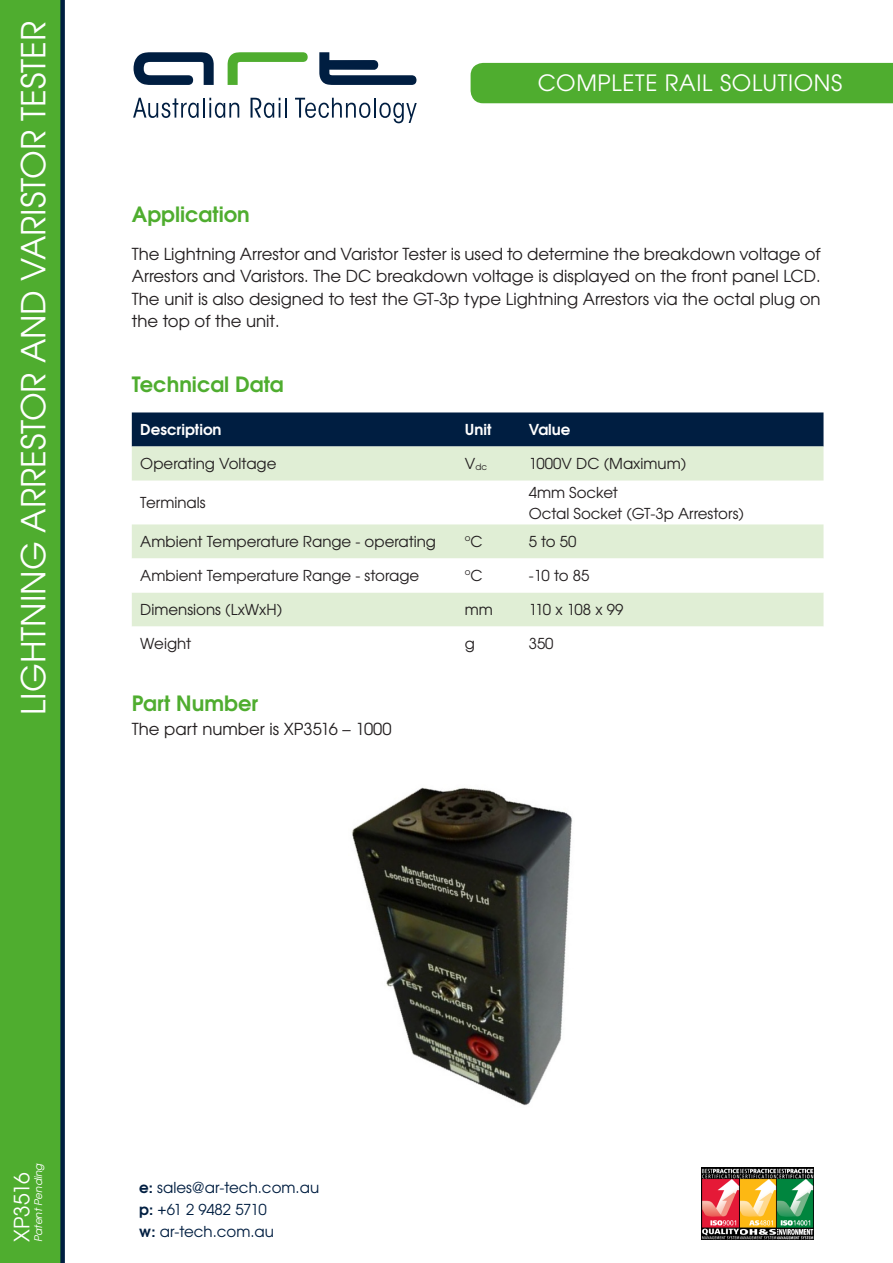
<style>
.page{position:relative;width:893px;height:1263px;background:#fff}
.page>*{position:absolute;margin:0;border:0;box-sizing:border-box;transform-origin:0 0}
.t1{font:33px "Avant Gar Got Itc LOT Boo";color:#fff}
.t2{font:22.35px "Avant Gar Got Itc LOT Boo";letter-spacing:.03em;color:#fff}
.t3{font:21px "Avant Gar Got Itc LOT Dem";color:#4fad2f}
.t4{font:21px "Avant Gar Got Itc LOT Boo";color:#fff}
.t5{font:16.5px/22.5px "Avant Gar Got Itc LOT Boo";color:#231f20;text-align:justify}
.t6{font:15px/21px "Avant Gar Got Itc LOT Boo";color:#231f20}
.t7{font:15px/22.2px "Avant Gar Got Itc LOT Boo";color:#001e41}
.t8{font:15px "Avant Gar Got Itc LOT Dem";color:#fff}
.t9{font:10.5px "Avant Gar Got Itc LOT Boo Obl";color:#fff}
.t10{font:8.7px "Avant Gar Got Itc LOT Boo";color:#231f20}
.s1{font-size:15px}
.s2{font-family:"Avant Gar Got Itc LOT Dem"}
</style>
<div class="page">
<div style="left:471px;top:63px;width:422px;height:40px;background:#4fad2f"></div>
<div style="left:0;top:0;width:61px;height:1263px;background:#4fad2f"></div>
<svg style="left:133px;top:98px;width:66px;height:20px"></svg>
<hr style="left:203px;top:98px;width:2px;height:20px;background:#001e41">
<svg style="left:209px;top:98px;width:30px;height:20px"></svg>
<svg style="left:251px;top:98px;width:29px;height:20px"></svg>
<hr style="left:285px;top:98px;width:2px;height:20px;background:#001e41">
<svg style="left:295px;top:98px;width:75px;height:20px"></svg>
<hr style="left:374px;top:98px;width:2px;height:20px;background:#001e41">
<svg style="left:379px;top:103px;width:38px;height:20px"></svg>
<svg style="left:134px;top:52px;width:80px;height:33px"></svg>
<svg style="left:228px;top:52px;width:80px;height:33px"></svg>
<svg style="left:319px;top:52px;width:97px;height:33px"></svg>
<div style="left:60px;top:0;width:5px;height:1263px;background:#001e41"></div>
<div style="left:132px;top:412px;width:691px;height:34px;background:#001e41"></div>
<svg style="left:132px;top:446px;width:691px;height:112px;fill:#e0eed5"></svg>
<svg style="left:132px;top:558px;width:691px;height:69px"></svg>
<img style="left:352px;top:787px;width:221px;height:319px">
<img style="left:702px;top:1168px;width:111px;height:71px">
<h1 class="t1" style="left:13px;top:715px;width:695px;rotate:-90deg">LIGHTNING ARRESTOR AND VARISTOR TESTER</h1>
<p class="t3" style="left:132px;top:201px;width:120px">Application</p>
<h2 class="t2" style="left:538px;top:69px;width:306px">COMPLETE RAIL SOLUTIONS</h2>
<p class="t5" style="left:132px;top:242px;width:690px">The Lightning Arrestor and Varistor Tester is used to determine the breakdown voltage of Arrestors and Varistors. The DC breakdown voltage is displayed on the front panel LCD.<br>The unit is also designed to test the GT-3p type Lightning Arrestors via the octal plug on the top of the unit.</p>
<p class="t3" style="left:132px;top:371px;width:153px">Technical Data</p>
<p class="t8" style="left:140px;top:420px;width:83px">Description</p>
<p class="t8" style="left:465px;top:420px;width:28px">Unit</p>
<p class="t8" style="left:529px;top:420px;width:43px">Value</p>
<p class="t6" style="left:140px;top:453px;width:138px">Operating Voltage</p>
<p class="t10" style="left:465px;top:461px;width:24px"><span class="s1">V</span>dc</p>
<p class="t6" style="left:529px;top:453px;width:159px">1000V DC (Maximum)</p>
<p class="t6" style="left:140px;top:492px;width:67px">Terminals</p>
<p class="t6" style="left:529px;top:481px;width:217px">4mm Socket<br>Octal Socket (GT-3p Arrestors)</p>
<p class="t6" style="left:140px;top:531px;width:297px">Ambient Temperature Range - operating</p>
<p class="t10" style="left:465px;top:532px;width:19px">o<span class="s1">C</span></p>
<p class="t6" style="left:529px;top:531px;width:49px">5 to 50</p>
<p class="t6" style="left:140px;top:565px;width:280px">Ambient Temperature Range - storage</p>
<p class="t10" style="left:465px;top:566px;width:19px">o<span class="s1">C</span></p>
<p class="t6" style="left:529px;top:565px;width:62px">-10 to 85</p>
<p class="t6" style="left:140px;top:599px;width:143px">Dimensions (LxWxH)</p>
<p class="t6" style="left:465px;top:599px;width:30px">mm</p>
<p class="t6" style="left:529px;top:599px;width:96px">110 x 108 x 99</p>
<p class="t6" style="left:140px;top:633px;width:53px">Weight</p>
<p class="t6" style="left:465px;top:633px;width:12px">g</p>
<p class="t6" style="left:529px;top:633px;width:26px">350</p>
<p class="t3" style="left:132px;top:690px;width:128px">Part Number</p>
<p class="t5" style="left:132px;top:718px;width:261px">The part number is XP3516 – 1000</p>
<p class="t4" style="left:9px;top:1242px;width:71px;rotate:-90deg">XP3516</p>
<p class="t9" style="left:32px;top:1242px;width:80px;rotate:-90deg">Patent Pending</p>
<p class="t7" style="left:139px;top:1176px;width:181px"><span class="s2">e:</span> sales@ar-tech.com.au <span class="s2">p:</span> +61 2 9482 5710<br><span class="s2">w:</span> ar-tech.com.au</p>
</div>
